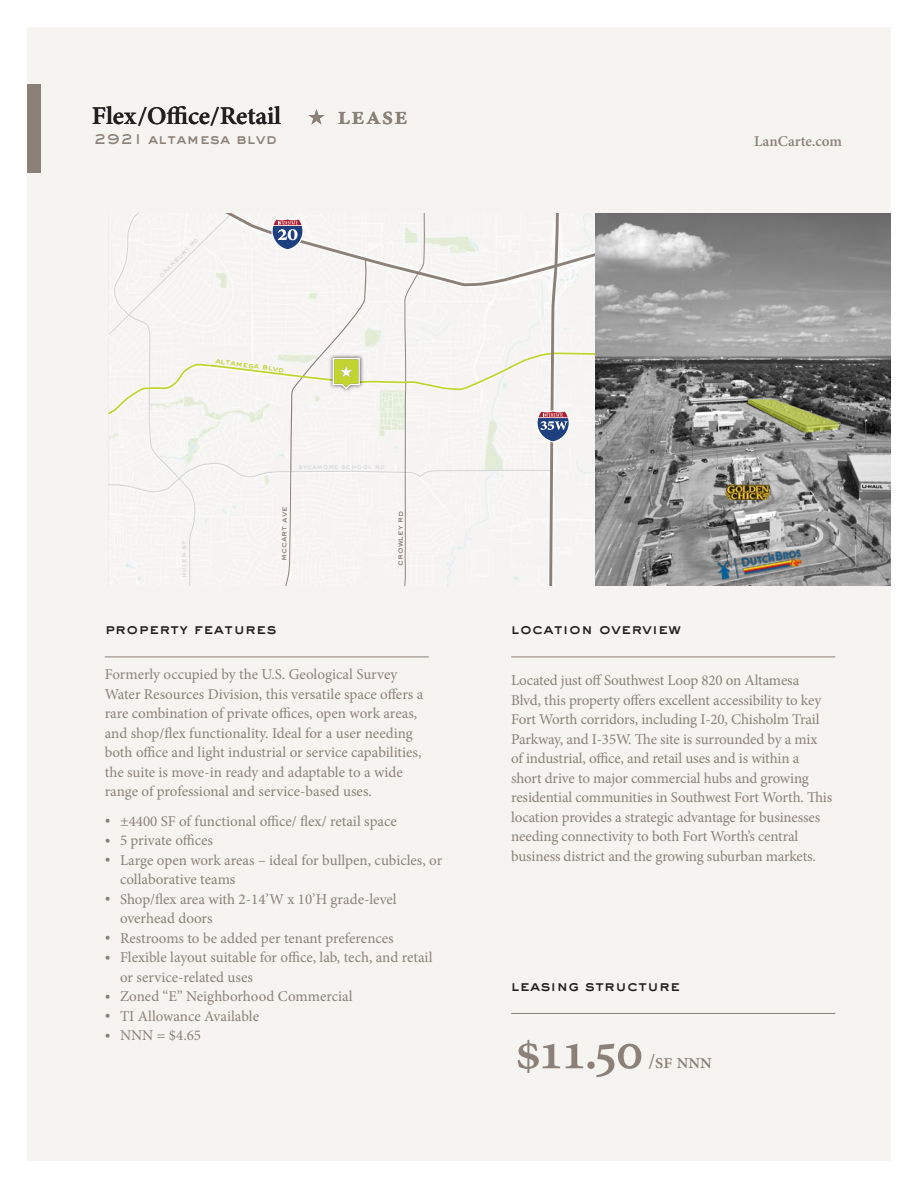
<style>
.page{position:relative;width:918px;height:1188px;background:#f5f4f1}
.page>*{position:absolute;margin:0;border:0;box-sizing:border-box;transform-origin:0 0}
.t1{font:600 54px "Minion Pro";color:#8c8179}
.t2{font:25.5px "Minion Variable Concept";letter-spacing:-.005em;color:#231f20}
.t3{font:25.5px "Minion Variable Concept";letter-spacing:.085em;color:#8c8179}
.t4{font:500 21px "Minion Pro";color:#8c8179}
.t5{font:15px/19.5px "Minion Pro";letter-spacing:-.005em;color:#8c8179}
.t6{font:15px "Sackers Gothic Heavy AT";color:#231f20}
.t7{font:15px "Sackers Gothic Heavy AT";color:#8c8179}
.t8{font:600 15px "Minion Pro";color:#8c8179}
.t9{font:500 15px "Minion Pro";color:#8c8179}
.t10{font:8.1px "Sackers Gothic Heavy AT";letter-spacing:-.01em;color:#8c8179}
.t11{font:8.1px "Sackers Gothic Heavy AT";color:#c1d42f}
.t12{font:6.9px "Sackers Gothic Heavy AT";letter-spacing:-.005em;color:#d5d6d8}
</style>
<div class="page">
<div style="left:0;top:0;width:27px;height:1188px;background:#fff"></div>
<div style="left:0;top:0;width:918px;height:27px;background:#fff"></div>
<div style="left:0;top:1161px;width:918px;height:27px;background:#fff"></div>
<div style="left:891px;top:0;width:27px;height:1188px;background:#fff"></div>
<div style="left:27px;top:84px;width:14px;height:89px;background:#8c8179"></div>
<hr style="left:105px;top:657px;width:324px;height:1px;background:#8c8179">
<hr style="left:511px;top:1013px;width:324px;height:1px;background:#8c8179">
<hr style="left:511px;top:657px;width:324px;height:1px;background:#8c8179">
<img style="left:596px;top:213px;width:295px;height:373px">
<svg style="left:108px;top:213px;width:488px;height:373px"></svg>
<svg style="left:748px;top:399px;width:91px;height:34px;background:#8a8f61"></svg>
<img style="left:715px;top:543px;width:88px;height:39px">
<img style="left:726px;top:484px;width:44px;height:15px">
<svg style="left:308px;top:109px;width:17px;height:15px"></svg>
<p class="t2" style="left:92px;top:98px;width:191px">Flex/Office/Retail</p>
<p class="t3" style="left:338px;top:98px;width:71px">lease</p>
<p class="t2" style="left:167px;top:98px;width:23px">f</p>
<p class="t7" style="left:94px;top:128px;width:185px">2921 altamesa blvd</p>
<p class="t12" style="left:157px;top:273px;width:54px;rotate:-46deg">granbury rd</p>
<p class="t11" style="left:216px;top:355px;width:71px;rotate:8deg">altamesa blvd</p>
<p class="t12" style="left:179px;top:578px;width:38px;rotate:-90deg">hulen st</p>
<p class="t12" style="left:298px;top:461px;width:88px;rotate:1deg">sycamore school rd</p>
<p class="t10" style="left:278px;top:561px;width:57px;rotate:-90deg">mccart ave</p>
<p class="t10" style="left:394px;top:566px;width:57px;rotate:-90deg">crowley rd</p>
<p class="t6" style="left:105px;top:619px;width:173px">property features</p>
<p class="t5" style="left:105px;top:665px;width:320px">Formerly occupied by the U.S. Geological Survey Water Resources Division, this versatile space offers a rare combination of private offices, open work areas, and shop/flex functionality. Ideal for a user needing both office and light industrial or service capabilities, the suite is move-in ready and adaptable to a wide range of professional and service-based uses.</p>
<p class="t9" style="left:105px;top:809px;width:7px">•</p>
<p class="t9" style="left:105px;top:829px;width:7px">•</p>
<p class="t9" style="left:105px;top:848px;width:7px">•</p>
<p class="t9" style="left:105px;top:887px;width:7px">•</p>
<p class="t9" style="left:105px;top:926px;width:7px">•</p>
<p class="t9" style="left:105px;top:946px;width:7px">•</p>
<p class="t9" style="left:105px;top:985px;width:7px">•</p>
<p class="t9" style="left:105px;top:1004px;width:7px">•</p>
<p class="t9" style="left:105px;top:1024px;width:7px">•</p>
<p class="t5" style="left:120px;top:811px;width:278px">±4400 SF of functional office/ flex/ retail space</p>
<p class="t5" style="left:120px;top:831px;width:95px">5 private offices</p>
<p class="t5" style="left:120px;top:850px;width:324px">Large open work areas – ideal for bullpen, cubicles, or collaborative teams</p>
<p class="t5" style="left:120px;top:889px;width:278px">Shop/flex area with 2-14’W x 10’H grade-level overhead doors</p>
<p class="t5" style="left:120px;top:928px;width:275px">Restrooms to be added per tenant preferences</p>
<p class="t5" style="left:120px;top:948px;width:314px">Flexible layout suitable for office, lab, tech, and retail or service-related uses</p>
<p class="t5" style="left:120px;top:987px;width:234px">Zoned “E” Neighborhood Commercial</p>
<p class="t5" style="left:120px;top:1006px;width:141px">TI Allowance Available</p>
<p class="t5" style="left:120px;top:1026px;width:83px">NNN = $4.65</p>
<p class="t8" style="left:754px;top:130px;width:89px">LanCarte.com</p>
<p class="t6" style="left:511px;top:619px;width:171px">location overview</p>
<p class="t5" style="left:511px;top:671px;width:323px">Located just off Southwest Loop 820 on Altamesa Blvd, this property offers excellent accessibility to key Fort Worth corridors, including I-20, Chisholm Trail Parkway, and I-35W. The site is surrounded by a mix of industrial, office, and retail uses and is within a short drive to major commercial hubs and growing residential communities in Southwest Fort Worth. This location provides a strategic advantage for businesses needing connectivity to both Fort Worth’s central business district and the growing suburban markets.</p>
<p class="t6" style="left:511px;top:975px;width:171px">leasing structure</p>
<p class="t1" style="left:514px;top:1014px;width:130px">$11.50</p>
<p class="t4" style="left:649px;top:1047px;width:65px">/sf NNN</p>
</div>
